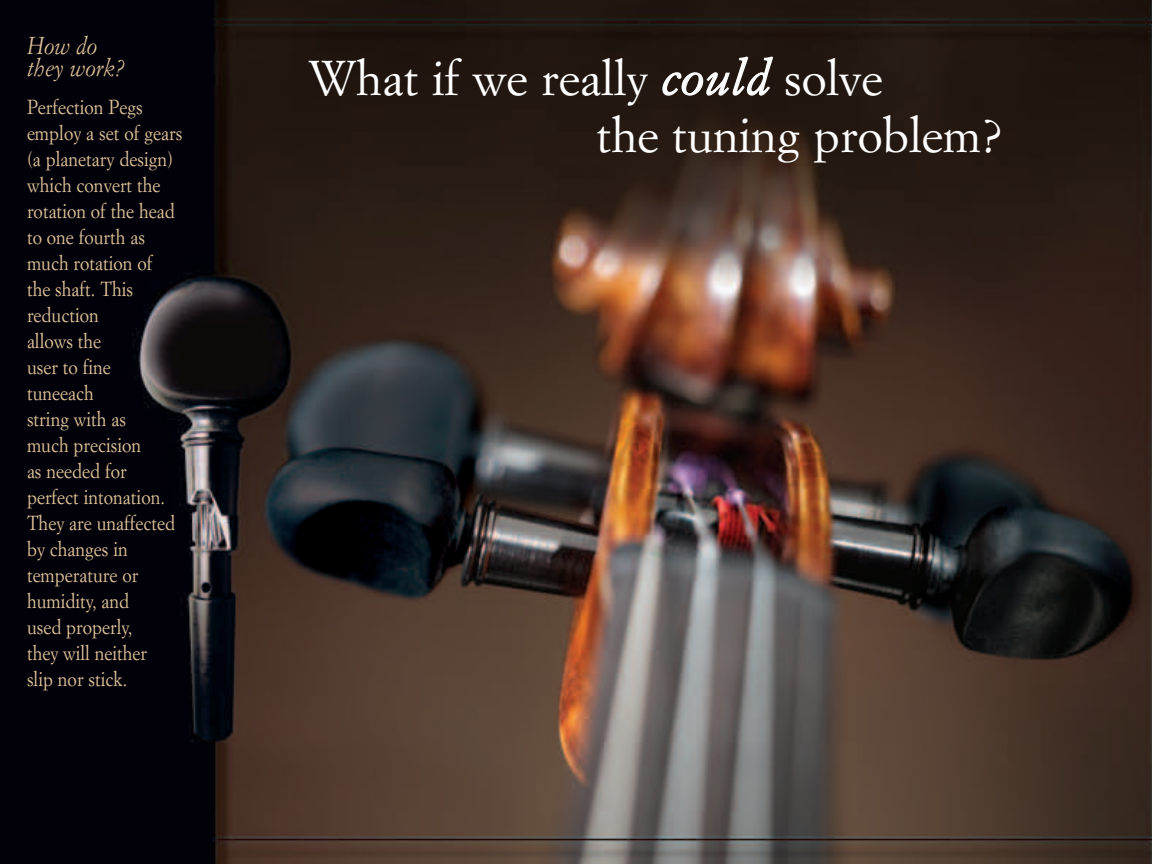
<style>
.page{position:relative;width:1152px;height:864px;background:#fff}
.page>*{position:absolute;margin:0;border:0;box-sizing:border-box;transform-origin:0 0}
.t1{font:48px/57.6px "Simoncini Garamond";color:#fff}
.t2{font:italic 24px/22px "Simoncini Garamond";color:#dec39a;scale:.9 1}
.t3{font:20px/26px "Simoncini Garamond";color:#dec39a;scale:.9 1}
.s1{font-style:italic}
</style>
<div class="page">
<img style="left:0;top:0;width:1152px;height:864px">
<p class="t2" style="left:27px;top:37px;width:110px">How do they work?</p>
<p class="t3" style="left:27px;top:96px;width:174px">Perfection Pegs employ a set of gears (a planetary design) which convert the rotation of the head to one fourth as much rotation of<br>the shaft. This reduction<br>allows the<br>user to fine tuneeach<br>string with as<br>much precision<br>as needed for perfect intonation.<br>They are unaffected by changes in temperature or humidity, and<br>used properly,<br>they will neither<br>slip nor stick.</p>
<h1 class="t1" style="left:597px;top:53px;width:409px;text-indent:-288px">What if we really <span class="s1">could</span> solve<br>the tuning problem?</h1>
</div>
